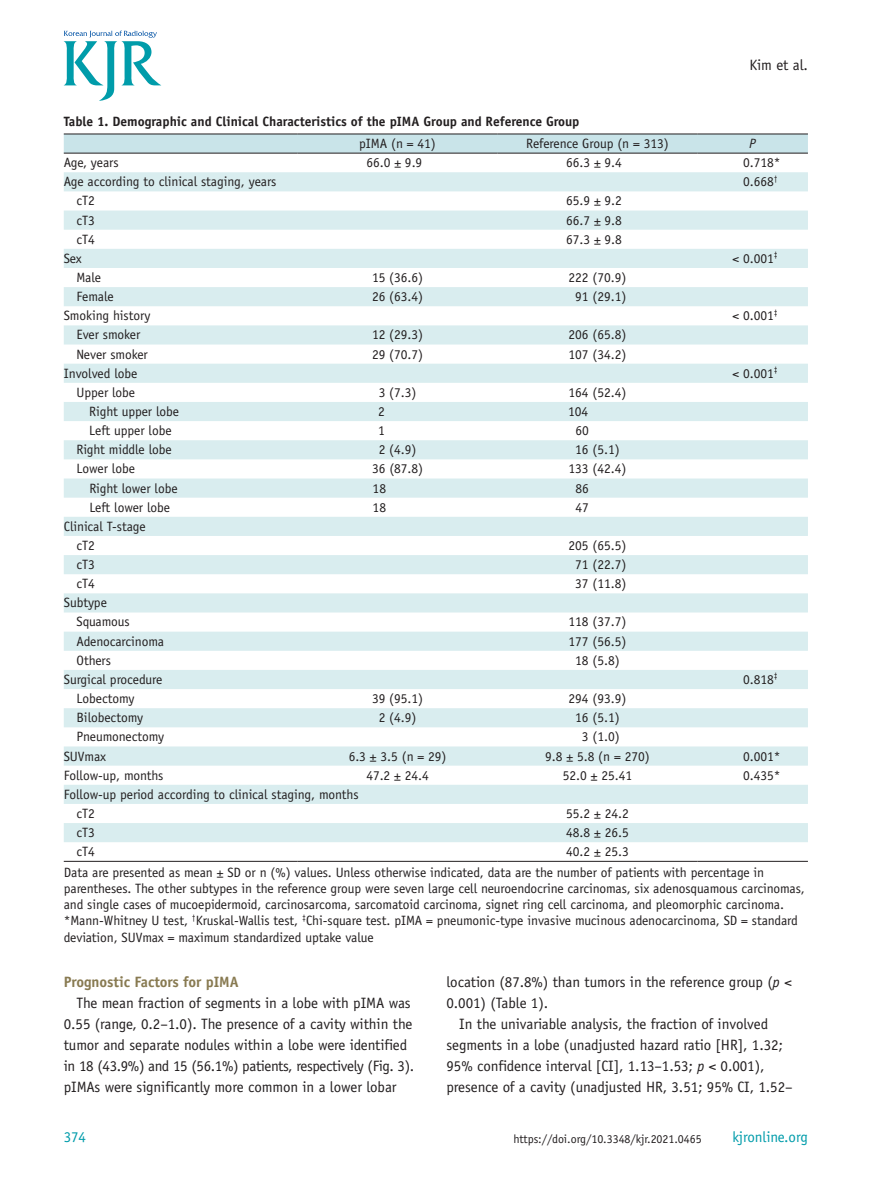
<style>
.page{position:relative;width:893px;height:1191px;background:#fff}
.page>*{position:absolute;margin:0;border:0;box-sizing:border-box;transform-origin:0 0}
.t1{font:15px/21px "Officina Sans Std";letter-spacing:-.005em;color:#231f20}
.t2{font:700 15px "Officina Sans Std";letter-spacing:-.005em;color:#887a51}
.t3{font:15px "Officina Sans Std";letter-spacing:-.005em;color:#009caa}
.t4{font:13.5px/19.2px "Officina Sans Std";letter-spacing:-.005em;color:#231f20}
.t5{font:700 13.5px "Officina Sans Std";color:#231f20}
.t6{font:italic 13.5px "Officina Sans Std";color:#231f20}
.t7{font:12px "Officina Sans Std";letter-spacing:-.005em;color:#231f20}
.s1{font-style:italic}
</style>
<div class="page">
<svg style="left:64px;top:31px;width:97px;height:70px"></svg>
<div style="left:64px;top:135px;width:744px;height:18px;background:#c9e4e9"></div>
<svg style="left:64px;top:172px;width:744px;height:670px"></svg>
<hr style="left:64px;top:861px;width:234px;height:1px;background:#231f20">
<hr style="left:298px;top:861px;width:199px;height:1px;background:#231f20">
<hr style="left:497px;top:861px;width:200px;height:1px;background:#231f20">
<hr style="left:697px;top:861px;width:111px;height:1px;background:#231f20">
<hr style="left:64px;top:134px;width:234px;height:1px;background:#231f20">
<hr style="left:298px;top:134px;width:199px;height:1px;background:#231f20">
<hr style="left:497px;top:134px;width:200px;height:1px;background:#231f20">
<hr style="left:697px;top:134px;width:111px;height:1px;background:#231f20">
<hr style="left:64px;top:153px;width:234px;height:1px;background:#231f20">
<hr style="left:298px;top:153px;width:199px;height:1px;background:#231f20">
<hr style="left:497px;top:153px;width:200px;height:1px;background:#231f20">
<hr style="left:697px;top:153px;width:111px;height:1px;background:#231f20">
<p class="t1" style="left:749px;top:54px;width:60px">Kim et al.</p>
<p class="t5" style="left:64px;top:113px;width:517px">Table 1. Demographic and Clinical Characteristics of the pIMA Group and Reference Group</p>
<p class="t4" style="left:359px;top:134px;width:78px">pIMA (n = 41)</p>
<p class="t4" style="left:526px;top:134px;width:144px">Reference Group (n = 313)</p>
<p class="t6" style="left:749px;top:136px;width:8px">P</p>
<p class="t4" style="left:64px;top:153px;width:56px">Age, years</p>
<p class="t4" style="left:366px;top:153px;width:57px">66.0 ± 9.9</p>
<p class="t4" style="left:566px;top:153px;width:57px">66.3 ± 9.4</p>
<p class="t4" style="left:743px;top:153px;width:39px">0.718*</p>
<p class="t4" style="left:64px;top:172px;width:214px">Age according to clinical staging, years</p>
<p class="t4" style="left:743px;top:172px;width:36px">0.668<sup>†</sup></p>
<p class="t4" style="left:77px;top:191px;width:20px">cT2</p>
<p class="t4" style="left:566px;top:191px;width:57px">65.9 ± 9.2</p>
<p class="t4" style="left:77px;top:210px;width:20px">cT3</p>
<p class="t4" style="left:566px;top:210px;width:57px">66.7 ± 9.8</p>
<p class="t4" style="left:77px;top:229px;width:20px">cT4</p>
<p class="t4" style="left:566px;top:229px;width:57px">67.3 ± 9.8</p>
<p class="t4" style="left:64px;top:249px;width:20px">Sex</p>
<p class="t4" style="left:733px;top:249px;width:47px">&lt; 0.001<sup>‡</sup></p>
<p class="t4" style="left:77px;top:268px;width:26px">Male</p>
<p class="t4" style="left:372px;top:268px;width:53px">15 (36.6)</p>
<p class="t4" style="left:568px;top:268px;width:59px">222 (70.9)</p>
<p class="t4" style="left:77px;top:287px;width:39px">Female</p>
<p class="t4" style="left:372px;top:287px;width:53px">26 (63.4)</p>
<p class="t4" style="left:575px;top:287px;width:53px">91 (29.1)</p>
<p class="t4" style="left:64px;top:306px;width:88px">Smoking history</p>
<p class="t4" style="left:733px;top:306px;width:47px">&lt; 0.001<sup>‡</sup></p>
<p class="t4" style="left:77px;top:325px;width:65px">Ever smoker</p>
<p class="t4" style="left:372px;top:325px;width:53px">12 (29.3)</p>
<p class="t4" style="left:568px;top:325px;width:59px">206 (65.8)</p>
<p class="t4" style="left:77px;top:344px;width:73px">Never smoker</p>
<p class="t4" style="left:372px;top:344px;width:53px">29 (70.7)</p>
<p class="t4" style="left:568px;top:344px;width:59px">107 (34.2)</p>
<p class="t4" style="left:64px;top:363px;width:75px">Involved lobe</p>
<p class="t4" style="left:733px;top:363px;width:47px">&lt; 0.001<sup>‡</sup></p>
<p class="t4" style="left:77px;top:383px;width:60px">Upper lobe</p>
<p class="t4" style="left:379px;top:383px;width:39px">3 (7.3)</p>
<p class="t4" style="left:568px;top:383px;width:59px">164 (52.4)</p>
<p class="t4" style="left:89px;top:402px;width:91px">Right upper lobe</p>
<p class="t4" style="left:378px;top:402px;width:8px">2</p>
<p class="t4" style="left:568px;top:402px;width:22px">104</p>
<p class="t4" style="left:89px;top:421px;width:84px">Left upper lobe</p>
<p class="t4" style="left:378px;top:421px;width:8px">1</p>
<p class="t4" style="left:576px;top:421px;width:15px">60</p>
<p class="t4" style="left:77px;top:440px;width:97px">Right middle lobe</p>
<p class="t4" style="left:379px;top:440px;width:39px">2 (4.9)</p>
<p class="t4" style="left:575px;top:440px;width:46px">16 (5.1)</p>
<p class="t4" style="left:77px;top:459px;width:60px">Lower lobe</p>
<p class="t4" style="left:372px;top:459px;width:53px">36 (87.8)</p>
<p class="t4" style="left:569px;top:459px;width:59px">133 (42.4)</p>
<p class="t4" style="left:89px;top:478px;width:90px">Right lower lobe</p>
<p class="t4" style="left:373px;top:478px;width:15px">18</p>
<p class="t4" style="left:576px;top:478px;width:15px">86</p>
<p class="t4" style="left:89px;top:497px;width:82px">Left lower lobe</p>
<p class="t4" style="left:373px;top:497px;width:15px">18</p>
<p class="t4" style="left:576px;top:497px;width:15px">47</p>
<p class="t4" style="left:77px;top:516px;width:71px;text-indent:-13px">Clinical T-stage cT2</p>
<p class="t4" style="left:569px;top:536px;width:59px">205 (65.5)</p>
<p class="t4" style="left:77px;top:555px;width:20px">cT3</p>
<p class="t4" style="left:575px;top:555px;width:53px">71 (22.7)</p>
<p class="t4" style="left:77px;top:574px;width:20px">cT4</p>
<p class="t4" style="left:575px;top:574px;width:53px">37 (11.8)</p>
<p class="t4" style="left:77px;top:593px;width:55px;text-indent:-13px">Subtype<br>Squamous</p>
<p class="t4" style="left:569px;top:612px;width:59px">118 (37.7)</p>
<p class="t4" style="left:77px;top:631px;width:89px">Adenocarcinoma</p>
<p class="t4" style="left:569px;top:631px;width:59px">177 (56.5)</p>
<p class="t4" style="left:77px;top:650px;width:36px">Others</p>
<p class="t4" style="left:575px;top:650px;width:46px">18 (5.8)</p>
<p class="t4" style="left:64px;top:669px;width:100px">Surgical procedure</p>
<p class="t4" style="left:743px;top:669px;width:36px">0.818<sup>‡</sup></p>
<p class="t4" style="left:77px;top:689px;width:59px">Lobectomy</p>
<p class="t4" style="left:372px;top:689px;width:53px">39 (95.1)</p>
<p class="t4" style="left:568px;top:689px;width:59px">294 (93.9)</p>
<p class="t4" style="left:77px;top:708px;width:68px">Bilobectomy</p>
<p class="t4" style="left:379px;top:708px;width:39px">2 (4.9)</p>
<p class="t4" style="left:575px;top:708px;width:46px">16 (5.1)</p>
<p class="t4" style="left:77px;top:727px;width:89px">Pneumonectomy</p>
<p class="t4" style="left:582px;top:727px;width:39px">3 (1.0)</p>
<p class="t4" style="left:64px;top:746px;width:44px">SUVmax</p>
<p class="t4" style="left:349px;top:746px;width:99px">6.3 ± 3.5 (n = 29)</p>
<p class="t4" style="left:545px;top:746px;width:106px">9.8 ± 5.8 (n = 270)</p>
<p class="t4" style="left:743px;top:746px;width:39px">0.001*</p>
<p class="t4" style="left:64px;top:765px;width:101px">Follow-up, months</p>
<p class="t4" style="left:366px;top:765px;width:64px">47.2 ± 24.4</p>
<p class="t4" style="left:563px;top:765px;width:71px">52.0 ± 25.41</p>
<p class="t4" style="left:743px;top:765px;width:39px">0.435*</p>
<p class="t4" style="left:77px;top:784px;width:284px;text-indent:-13px">Follow-up period according to clinical staging, months cT2</p>
<p class="t4" style="left:566px;top:803px;width:64px">55.2 ± 24.2</p>
<p class="t4" style="left:77px;top:823px;width:20px">cT3</p>
<p class="t4" style="left:566px;top:823px;width:64px">48.8 ± 26.5</p>
<p class="t4" style="left:77px;top:842px;width:20px">cT4</p>
<p class="t4" style="left:64px;top:841px;width:702px;line-height:20.7px;text-indent:502px">40.2 ± 25.3<br>Data are presented as mean ± SD or n (%) values. Unless otherwise indicated, data are the number of patients with percentage in</p>
<p class="t4" style="left:64px;top:880px;width:742px;line-height:16.2px">parentheses. The other subtypes in the reference group were seven large cell neuroendocrine carcinomas, six adenosquamous carcinomas, and single cases of mucoepidermoid, carcinosarcoma, sarcomatoid carcinoma, signet ring cell carcinoma, and pleomorphic carcinoma. *Mann-Whitney U test, <sup>†</sup>Kruskal-Wallis test, <sup>‡</sup>Chi-square test. pIMA = pneumonic-type invasive mucinous adenocarcinoma, SD = standard deviation, SUVmax = maximum standardized uptake value</p>
<p class="t2" style="left:64px;top:972px;width:176px">Prognostic Factors for pIMA</p>
<p class="t1" style="left:64px;top:992px;width:352px;text-indent:13px">The mean fraction of segments in a lobe with pIMA was 0.55 (range, 0.2–1.0). The presence of a cavity within the tumor and separate nodules within a lobe were identified in 18 (43.9%) and 15 (56.1%) patients, respectively (Fig. 3). pIMAs were significantly more common in a lower lobar</p>
<p class="t3" style="left:64px;top:1128px;width:24px">374</p>
<p class="t1" style="left:446px;top:971px;width:347px">location (87.8%) than tumors in the reference group (<span class="s1">p</span> &lt;</p>
<p class="t1" style="left:446px;top:992px;width:103px">0.001) (Table 1).</p>
<p class="t1" style="left:459px;top:1013px;width:310px">In the univariable analysis, the fraction of involved</p>
<p class="t1" style="left:446px;top:1034px;width:338px">segments in a lobe (unadjusted hazard ratio [HR], 1.32;</p>
<p class="t1" style="left:446px;top:1055px;width:320px">95% confidence interval [CI], 1.13–1.53; <span class="s1">p</span> &lt; 0.001),</p>
<p class="t1" style="left:446px;top:1076px;width:348px">presence of a cavity (unadjusted HR, 3.51; 95% CI, 1.52–</p>
<p class="t7" style="left:513px;top:1132px;width:190px">https://doi.org/10.3348/kjr.2021.0465</p>
<p class="t3" style="left:732px;top:1128px;width:77px">kjronline.org</p>
</div>
